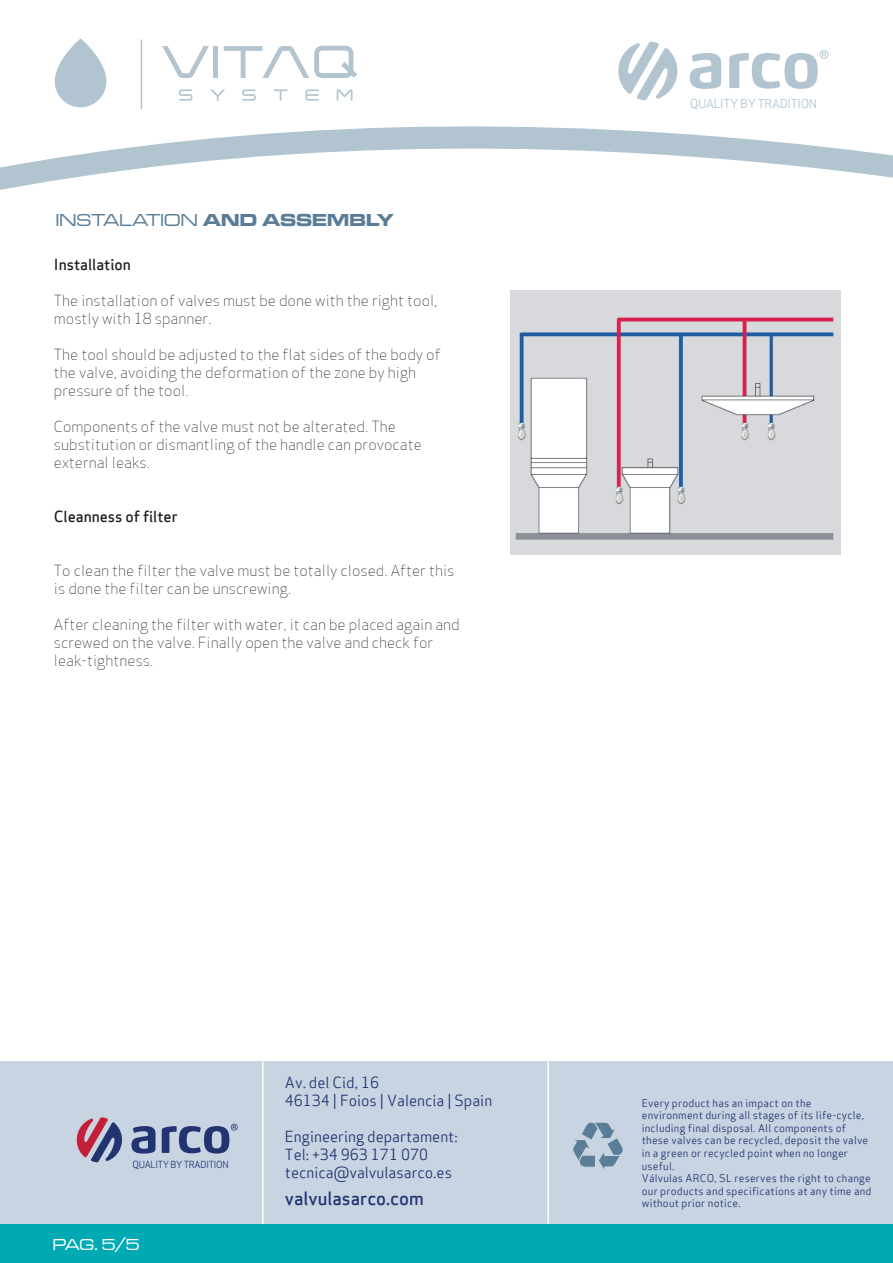
<style>
.page{position:relative;width:893px;height:1263px;background:#fff}
.page>*{position:absolute;margin:0;border:0;box-sizing:border-box;transform-origin:0 0}
.t1{font:18px "Microgramma D Medi Exte";letter-spacing:.02em;color:#5a7e97}
.t2{font:18px "Apex Sans Medium T";color:#21346f}
.t3{font:16.5px "Microgramma D Medi Exte";color:#fff}
.t4{font:15px/18px "Apex Sans Light T";color:#231f20}
.t5{font:15px/18px "Apex Sans Book T";color:#21346f}
.t6{font:15px "Apex Sans Medium T";color:#231f20}
.t7{font:12px "Apex Sans Book T";letter-spacing:-.03em;color:#b2c4d0}
.t8{font:10.5px/12.6px "Apex Sans Book T";letter-spacing:.02em;color:#21346f}
.t9{font:9.6px "Apex Sans Book T";letter-spacing:-.03em;color:#21346f;scale:.95 1}
.s1{font-family:"Microgramma D Bold Exte"}
</style>
<div class="page">
<svg style="left:618px;top:41px;width:60px;height:59px"></svg>
<svg style="left:690px;top:53px;width:31px;height:36px"></svg>
<svg style="left:729px;top:50px;width:99px;height:39px"></svg>
<svg style="left:0;top:126px;width:893px;height:64px"></svg>
<img style="left:510px;top:291px;width:330px;height:263px">
<div style="left:0;top:1223px;width:893px;height:40px;background:#00aab3"></div>
<div style="left:0;top:1061px;width:893px;height:162px;background:#c8d4e2"></div>
<svg style="left:573px;top:1122px;width:50px;height:47px"></svg>
<svg style="left:76px;top:1117px;width:46px;height:45px"></svg>
<svg style="left:131px;top:1126px;width:25px;height:27px"></svg>
<svg style="left:162px;top:1124px;width:76px;height:29px"></svg>
<hr style="left:262px;top:1061px;width:2px;height:162px;background:#fff">
<hr style="left:547px;top:1061px;width:2px;height:162px;background:#fff">
<svg style="left:55px;top:38px;width:51px;height:69px"></svg>
<svg style="left:179px;top:89px;width:13px;height:12px"></svg>
<svg style="left:210px;top:89px;width:15px;height:12px"></svg>
<svg style="left:242px;top:89px;width:14px;height:12px"></svg>
<svg style="left:274px;top:89px;width:13px;height:12px"></svg>
<svg style="left:305px;top:89px;width:14px;height:12px"></svg>
<svg style="left:337px;top:89px;width:15px;height:12px"></svg>
<svg style="left:162px;top:46px;width:47px;height:32px"></svg>
<div style="left:213px;top:46px;width:5px;height:32px;background:#b2c4d0"></div>
<svg style="left:224px;top:46px;width:133px;height:32px"></svg>
<hr style="left:141px;top:39px;width:1px;height:70px;background:#b2c4d0">
<p class="t1" style="left:56px;top:208px;width:339px">INSTALATION <span class="s1">AND ASSEMBLY</span></p>
<p class="t6" style="left:54px;top:255px;width:78px">Installation</p>
<p class="t4" style="left:54px;top:292px;width:385px">The installation of valves must be done with the right tool, mostly with 18 spanner.</p>
<p class="t4" style="left:54px;top:346px;width:388px">The tool should be adjusted to the flat sides of the body of the valve, avoiding the deformation of the zone by high pressure of the tool.</p>
<p class="t4" style="left:54px;top:418px;width:369px">Components of the valve must not be alterated. The substitution or dismantling of the handle can provocate external leaks.</p>
<p class="t6" style="left:54px;top:507px;width:125px">Cleanness of filter</p>
<p class="t4" style="left:54px;top:562px;width:402px">To clean the filter the valve must be totally closed. After this is done the filter can be unscrewing.</p>
<p class="t4" style="left:54px;top:616px;width:407px">After cleaning the filter with water, it can be placed again and screwed on the valve. Finally open the valve and check for leak-tightness.</p>
<p class="t7" style="left:690px;top:95px;width:129px">QUALITY BY TRADITION</p>
<p class="t9" style="left:133px;top:1158px;width:103px">QUALITY BY TRADITION</p>
<p class="t3" style="left:53px;top:1234px;width:88px">PAG. 5/5</p>
<p class="t5" style="left:285px;top:1074px;width:209px">Av. del Cid, 16<br>46134 | Foios | Valencia | Spain</p>
<p class="t5" style="left:285px;top:1128px;width:174px">Engineering departament:<br>Tel: +34 963 171 070 tecnica@valvulasarco.es</p>
<p class="t2" style="left:285px;top:1187px;width:140px">valvulasarco.com</p>
<p class="t8" style="left:642px;top:1096px;width:231px">Every product has an impact on the environment during all stages of its life-cycle, including final disposal. All components of these valves can be recycled, deposit the valve in a green or recycled point when no longer useful.<br>Válvulas ARCO, SL reserves the right to change our products and specifications at any time and without prior notice.</p>
</div>
